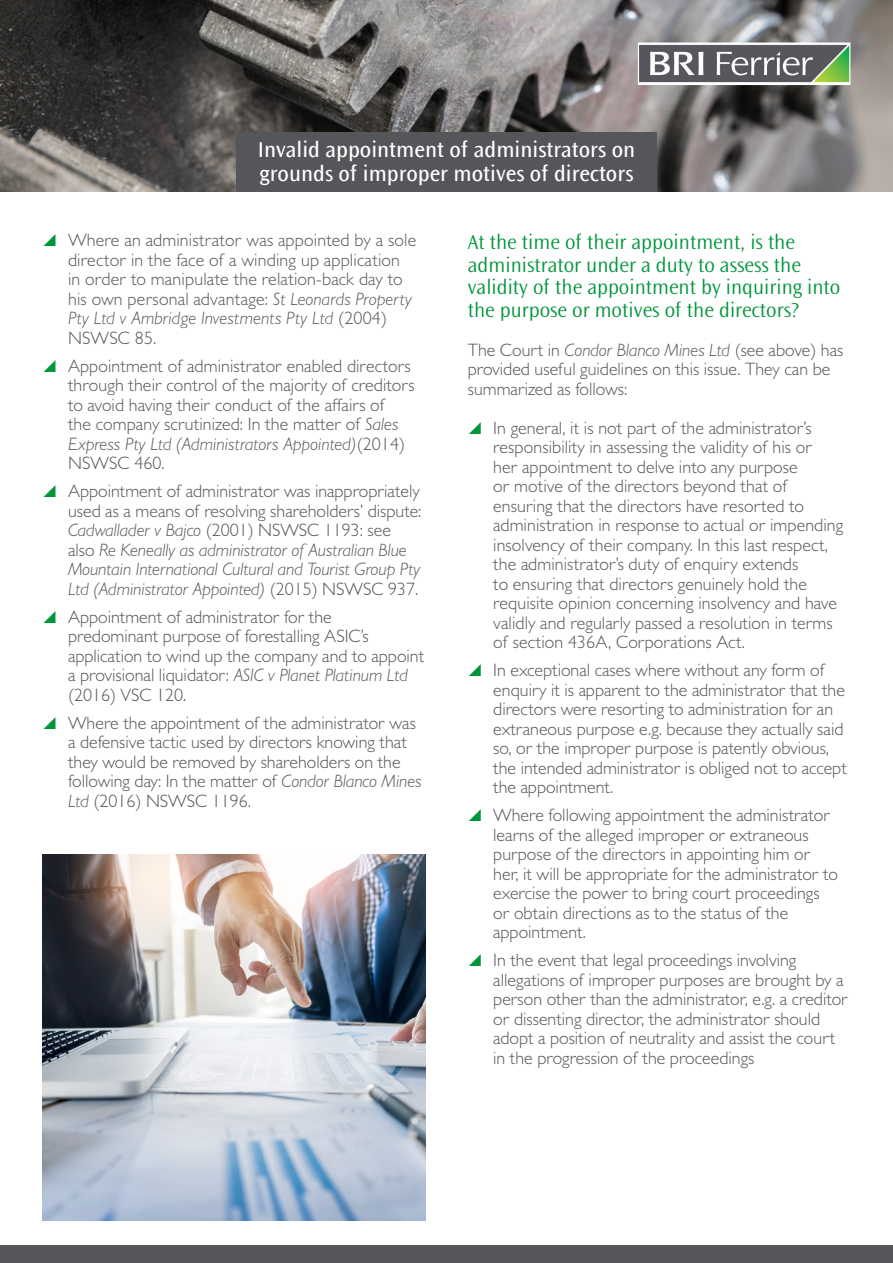
<style>
.page{position:relative;width:893px;height:1263px;background:#fff}
.page>*{position:absolute;margin:0;border:0;box-sizing:border-box;transform-origin:0 0}
.t1{font:22.5px/24px "Ocean Sans Std";color:#fff}
.t2{font:300 21px/22.5px "Ocean Sans Std";color:#00953a}
.t3{font:300 18px/19.5px "Gill Sans MT Pro";color:#55565a}
.t4{font:italic 300 18px/19.5px "Gill Sans MT Pro";color:#55565a}
.s1{font-style:italic}
.s2{font-style:normal}
</style>
<div class="page">
<img style="left:0;top:0;width:893px;height:191px">
<div style="left:236px;top:132px;width:421px;height:59px;background:#55565a"></div>
<img style="left:640px;top:45px;width:208px;height:38px">
<div style="left:638px;top:43px;width:212px;height:42px;border:1px solid #fff"></div>
<div style="left:0;top:1246px;width:893px;height:17px;background:#55565a"></div>
<img style="left:43px;top:855px;width:382px;height:365px">
<p class="t1" style="left:258px;top:138px;width:379px">Invalid appointment of administrators on grounds of improper motives of directors</p>
<p class="t3" style="left:68px;top:230px;width:350px">Where an administrator was appointed by a sole director in the face of a winding up application in order to manipulate the relation-back day to his own personal advantage: <span class="s1">St Leonards Property Pty Ltd v Ambridge Investments Pty Ltd</span> (2004)<br>NSWSC 85.</p>
<p class="t3" style="left:68px;top:356px;width:348px">Appointment of administrator enabled directors through their control of the majority of creditors to avoid having their conduct of the affairs of<br>the company scrutinized: In the matter of <span class="s1">Sales Express Pty Ltd (Administrators Appointed)</span>(2014)<br>NSWSC 460.</p>
<p class="t4" style="left:68px;top:481px;width:355px"><span class="s2">Appointment of administrator was inappropriately used as a means of resolving shareholders’ dispute:<br></span>Cadwallader v Bajco <span class="s2">(2001) NSWSC 1193: see also</span> Re Keneally as administrator of Australian Blue Mountain International Cultural and Tourist Group Pty Ltd (Administrator Appointed) <span class="s2">(2015) NSWSC 937.</span></p>
<p class="t3" style="left:68px;top:607px;width:358px">Appointment of administrator for the predominant purpose of forestalling ASIC’s application to wind up the company and to appoint a provisional liquidator: <span class="s1">ASIC v Planet Platinum Ltd </span>(2016) VSC 120.</p>
<p class="t3" style="left:68px;top:713px;width:355px">Where the appointment of the administrator was a defensive tactic used by directors knowing that they would be removed by shareholders on the following day: In the matter of <span class="s1">Condor Blanco Mines Ltd</span> (2016) NSWSC 1196.</p>
<p class="t2" style="left:468px;top:231px;width:374px">At the time of their appointment, is the administrator under a duty to assess the validity of the appointment by inquiring into the purpose or motives of the directors?</p>
<p class="t3" style="left:468px;top:339px;width:377px">The Court in <span class="s1">Condor Blanco Mines Ltd</span> (see above) has provided useful guidelines on this issue. They can be summarized as follows:</p>
<p class="t3" style="left:493px;top:417px;width:352px">In general, it is not part of the administrator’s responsibility in assessing the validity of his or<br>her appointment to delve into any purpose<br>or motive of the directors beyond that of ensuring that the directors have resorted to administration in response to actual or impending insolvency of their company. In this last respect, the administrator’s duty of enquiry extends<br>to ensuring that directors genuinely hold the requisite opinion concerning insolvency and have validly and regularly passed a resolution in terms of section 436A, Corporations Act.</p>
<p class="t3" style="left:493px;top:660px;width:355px">In exceptional cases where without any form of enquiry it is apparent to the administrator that the directors were resorting to administration for an extraneous purpose e.g. because they actually said so, or the improper purpose is patently obvious, the intended administrator is obliged not to accept the appointment.</p>
<p class="t3" style="left:493px;top:805px;width:346px">Where following appointment the administrator learns of the alleged improper or extraneous purpose of the directors in appointing him or her, it will be appropriate for the administrator to exercise the power to bring court proceedings or obtain directions as to the status of the appointment.</p>
<p class="t3" style="left:493px;top:950px;width:356px">In the event that legal proceedings involving allegations of improper purposes are brought by a person other than the administrator, e.g. a creditor or dissenting director, the administrator should adopt a position of neutrality and assist the court in the progression of the proceedings</p>
</div>
